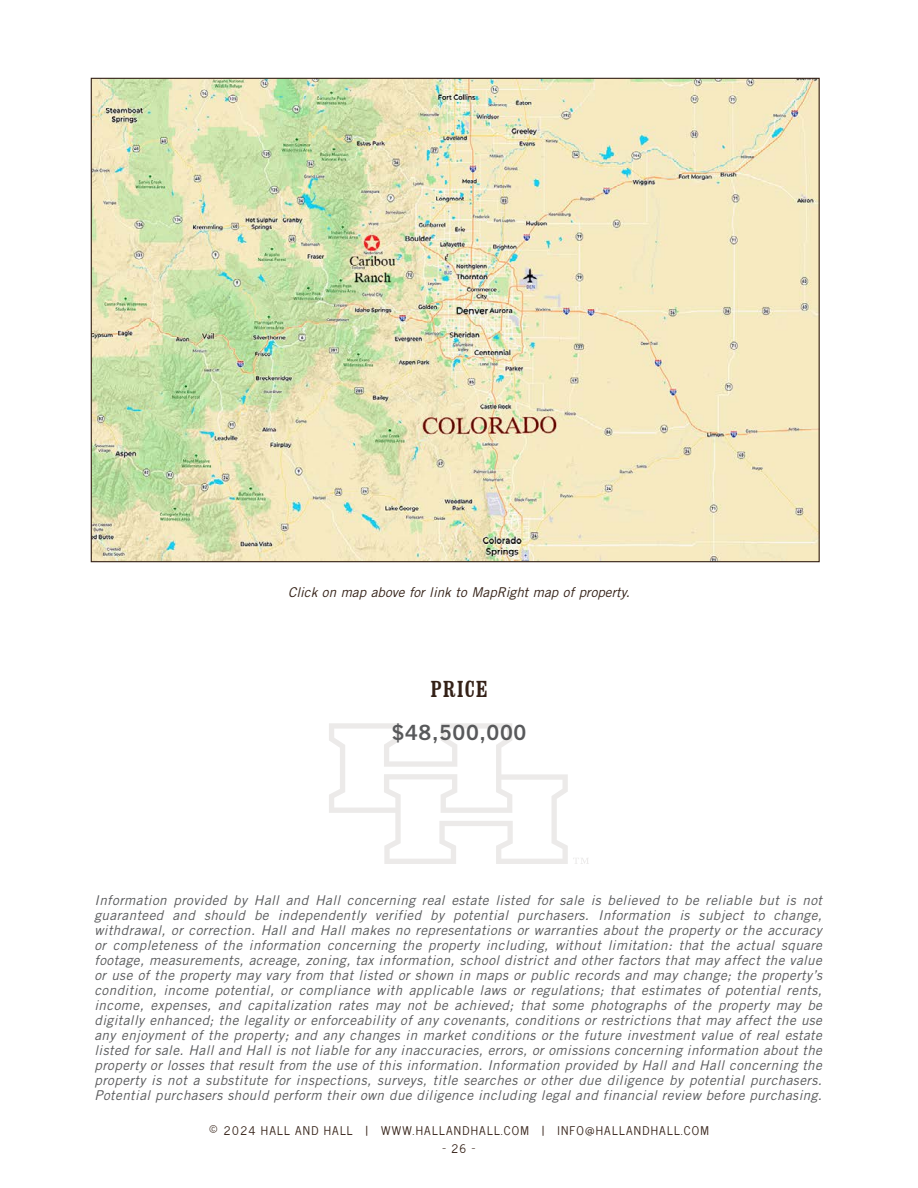
<style>
.page{position:relative;width:918px;height:1188px;background:#fff}
.page>*{position:absolute;margin:0;border:0;box-sizing:border-box;transform-origin:0 0}
.t1{font:condensed 24px "Clarendon BT";letter-spacing:.04em;color:#342117}
.t2{font:21px "Trade Gothic LT Std Bd 2";letter-spacing:.03em;color:#58595b}
.t3{font:italic 13.5px/15px "Trade Gothic LT Std";letter-spacing:.03em;color:#58595b;text-align:justify}
.t4{font:italic 13.5px "Trade Gothic LT Std";color:#342117}
.t5{font:12px "News Cycle";letter-spacing:.1em;color:#342117}
.s1{font-size:16.5px}
</style>
<div class="page">
<svg style="left:329px;top:723px;width:260px;height:141px"></svg>
<img style="left:93px;top:80px;width:725px;height:480px">
<p class="t4" style="left:288px;top:584px;width:343px">Click on map above for link to MapRight map of property.</p>
<h1 class="t1" style="left:430px;top:674px;width:59px">PRICE</h1>
<h2 class="t2" style="left:392px;top:720px;width:136px">$48,500,000</h2>
<p class="t3" style="left:94px;top:893px;width:729px">Information provided by Hall and Hall concerning real estate listed for sale is believed to be reliable but is not guaranteed and should be independently verified by potential purchasers. Information is subject to change, withdrawal, or correction. Hall and Hall makes no representations or warranties about the property or the accuracy or completeness of the information concerning the property including, without limitation: that the actual square footage, measurements, acreage, zoning, tax information, school district and other factors that may affect the value or use of the property may vary from that listed or shown in maps or public records and may change; the property’s condition, income potential, or compliance with applicable laws or regulations; that estimates of potential rents, income, expenses, and capitalization rates may not be achieved; that some photographs of the property may be digitally enhanced; the legality or enforceability of any covenants, conditions or restrictions that may affect the use any enjoyment of the property; and any changes in market conditions or the future investment value of real estate listed for sale. Hall and Hall is not liable for any inaccuracies, errors, or omissions concerning information about the property or losses that result from the use of this information. Information provided by Hall and Hall concerning the property is not a substitute for inspections, surveys, title searches or other due diligence by potential purchasers.<br>Potential purchasers should perform their own due diligence including legal and financial review before purchasing.</p>
<p class="t5" style="left:209px;top:1120px;width:502px"><span class="s1">©</span> 2024 HALL AND HALL | WWW.HALLANDHALL.COM | INFO@HALLANDHALL.COM</p>
<p class="t5" style="left:442px;top:1138px;width:34px">— 26 –</p>
</div>
